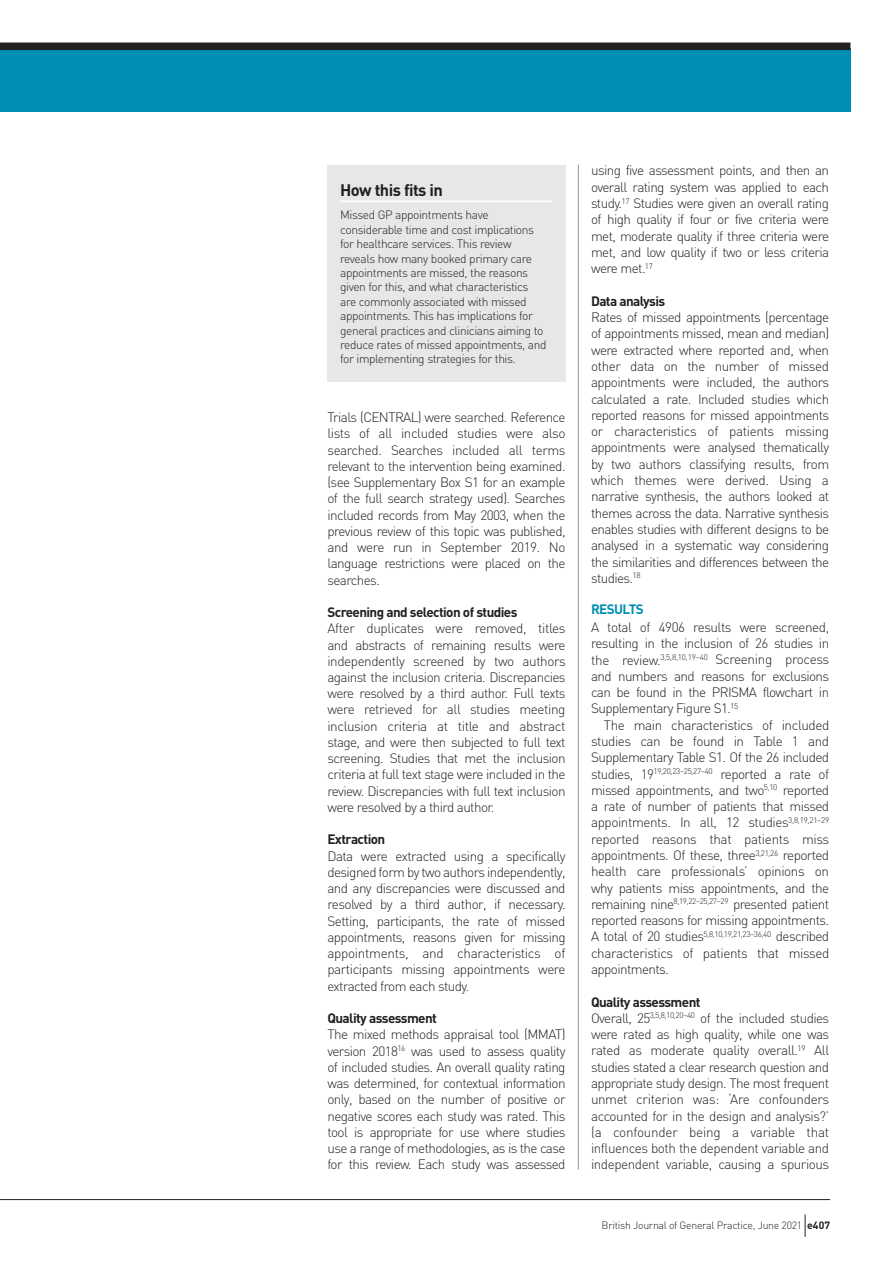
<style>
.page{position:relative;width:893px;height:1263px;background:#fff}
.page>*{position:absolute;margin:0;border:0;box-sizing:border-box;transform-origin:0 0}
.t1{font:700 16.5px "DIN";letter-spacing:-.035em;color:#231f20}
.t2{font:300 13.5px/16.4px "DIN";letter-spacing:-.045em;color:#231f20;text-align:justify}
.t3{font:700 13.5px "DIN";letter-spacing:-.045em;color:#231f20}
.t4{font:700 13.5px "DIN";letter-spacing:-.045em;color:#008fb3}
.t5{font:300 12px/14.4px "DIN";letter-spacing:-.035em;color:#231f20}
.t6{font:300 10.5px "DIN";letter-spacing:-.025em;color:#231f20}
.s1{font-weight:700}
</style>
<div class="page">
<div style="left:0;top:48px;width:850px;height:63px;background:#008fb3"></div>
<div style="left:0;top:43px;width:850px;height:7px;background:#231f20"></div>
<hr style="left:578px;top:165px;width:1px;height:1004px;background:#939598">
<div style="left:327px;top:165px;width:239px;height:216px;background:#e6e7e9"></div>
<hr style="left:340px;top:201px;width:213px;height:1px;background:#fff">
<hr style="left:0;top:1199px;width:830px;height:1px;background:#231f20">
<svg style="left:805px;top:1214px;width:1px;height:23px"></svg>
<p class="t1" style="left:340px;top:180px;width:104px">How this fits in</p>
<p class="t5" style="left:340px;top:208px;width:208px">Missed GP appointments have considerable time and cost implications for healthcare services. This review reveals how many booked primary care appointments are missed, the reasons given for this, and what characteristics are commonly associated with missed appointments. This has implications for general practices and clinicians aiming to reduce rates of missed appointments, and for implementing strategies for this.</p>
<p class="t2" style="left:327px;top:409px;width:240px">Trials (CENTRAL) were searched. Reference lists of all included studies were also searched. Searches included all terms relevant to the intervention being examined. (see Supplementary Box S1 for an example of the full search strategy used). Searches included records from May 2003, when the previous review of this topic was published, and were run in September 2019. No language restrictions were placed on the searches.</p>
<p class="t3" style="left:327px;top:603px;width:192px">Screening and selection of studies</p>
<p class="t2" style="left:327px;top:620px;width:240px">After duplicates were removed, titles and abstracts of remaining results were independently screened by two authors against the inclusion criteria. Discrepancies were resolved by a third author. Full texts were retrieved for all studies meeting inclusion criteria at title and abstract stage, and were then subjected to full text screening. Studies that met the inclusion criteria at full text stage were included in the review. Discrepancies with full text inclusion were resolved by a third author.</p>
<p class="t3" style="left:327px;top:831px;width:59px">Extraction</p>
<p class="t2" style="left:327px;top:847px;width:240px">Data were extracted using a specifically designed form by two authors independently, and any discrepancies were discussed and resolved by a third author, if necessary.<br>Setting, participants, the rate of missed appointments, reasons given for missing appointments, and characteristics of participants missing appointments were extracted from each study.</p>
<p class="t3" style="left:327px;top:1009px;width:111px">Quality assessment</p>
<p class="t2" style="left:327px;top:1026px;width:240px">The mixed methods appraisal tool (MMAT) version 2018<sup>16</sup> was used to assess quality of included studies. An overall quality rating was determined, for contextual information only, based on the number of positive or negative scores each study was rated. This tool is appropriate for use where studies use a range of methodologies, as is the case for this review. Each study was assessed</p>
<p class="t2" style="left:591px;top:162px;width:240px">using five assessment points, and then an overall rating system was applied to each study.<sup>17</sup> Studies were given an overall rating of high quality if four or five criteria were met, moderate quality if three criteria were met, and low quality if two or less criteria were met.<sup>17</sup></p>
<p class="t3" style="left:591px;top:292px;width:76px">Data analysis</p>
<p class="t2" style="left:591px;top:309px;width:240px">Rates of missed appointments (percentage of appointments missed, mean and median) were extracted where reported and, when other data on the number of missed appointments were included, the authors calculated a rate. Included studies which reported reasons for missed appointments or characteristics of patients missing appointments were analysed thematically by two authors classifying results, from which themes were derived. Using a narrative synthesis, the authors looked at themes across the data. Narrative synthesis enables studies with different designs to be analysed in a systematic way considering the similarities and differences between the studies.<sup>18</sup></p>
<p class="t4" style="left:591px;top:600px;width:54px">RESULTS</p>
<p class="t2" style="left:591px;top:619px;width:240px">A total of 4906 results were screened, resulting in the inclusion of 26 studies in the review.<sup>3,5,8,10,19–40</sup> Screening process and numbers and reasons for exclusions can be found in the PRISMA flowchart in Supplementary Figure S1.<sup>15</sup></p>
<p class="t2" style="left:591px;top:716px;width:240px;text-indent:13px">The main characteristics of included studies can be found in Table 1 and Supplementary Table S1. Of the 26 included studies, 19<sup>19,20,23–25,27–40</sup> reported a rate of missed appointments, and two<sup>5,10</sup> reported a rate of number of patients that missed appointments. In all, 12 studies<sup>3,8,19,21–29 </sup>reported reasons that patients miss appointments. Of these, three<sup>3,21,26</sup> reported health care professionals’ opinions on why patients miss appointments, and the remaining nine<sup>8,19,22–25,27–29</sup> presented patient reported reasons for missing appointments.<br>A total of 20 studies<sup>5,8,10,19,21,23–36,40</sup> described characteristics of patients that missed appointments.</p>
<p class="t2" style="left:591px;top:993px;width:240px;text-align:left"><span class="s1">Quality assessment<br></span>Overall, 25<sup>3,5,8,10,20–40</sup> of the included studies were rated as high quality, while one was rated as moderate quality overall.<sup>19</sup> All studies stated a clear research question and appropriate study design. The most frequent unmet criterion was: ‘Are confounders accounted for in the design and analysis?’ (a confounder being a variable that influences both the dependent variable and independent variable, causing a spurious</p>
<p class="t6" style="left:602px;top:1219px;width:230px">British Journal of General Practice, June 2021 <span class="s1">e407</span></p>
</div>
